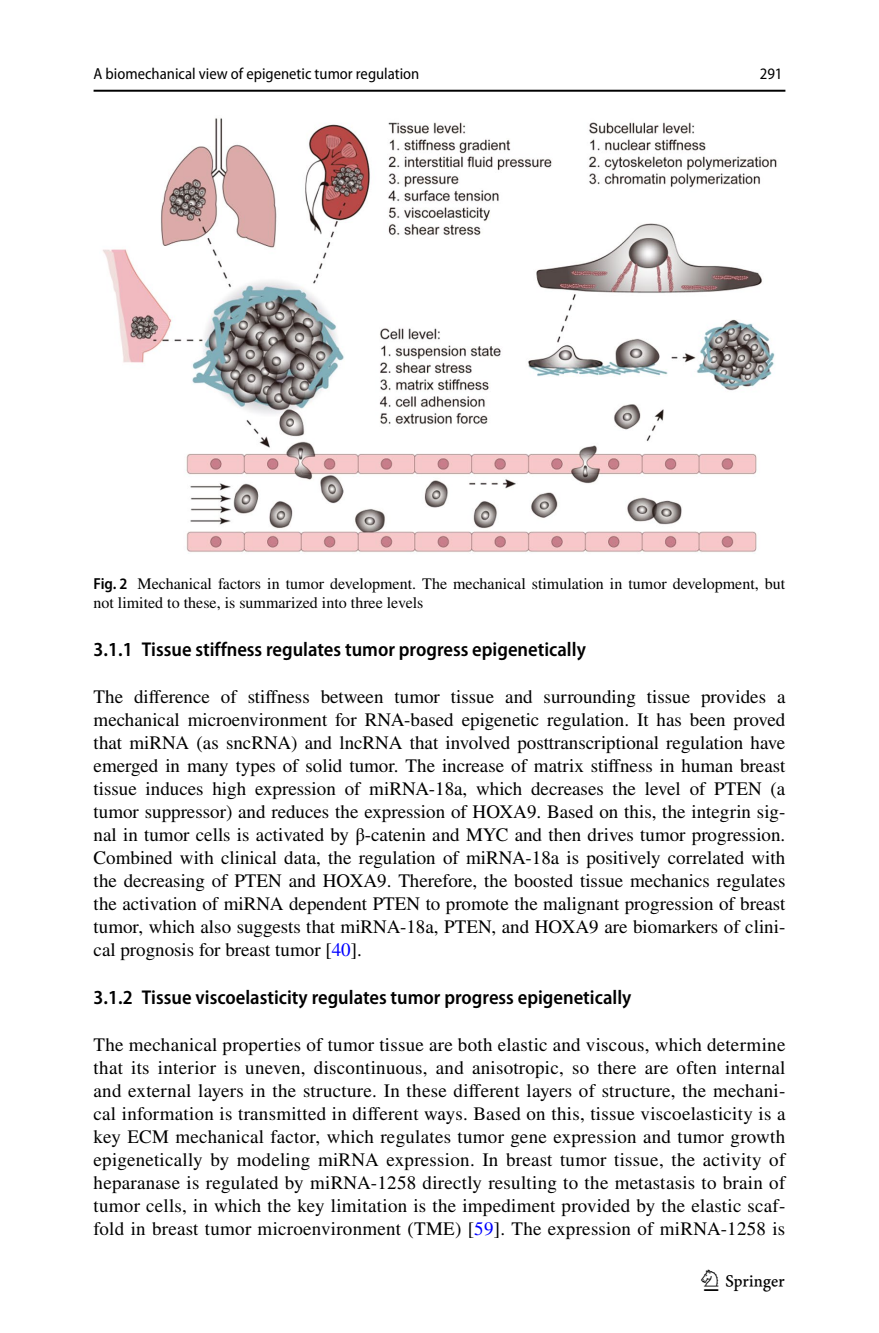
<style>
.page{position:relative;width:879px;height:1333px;background:#fff}
.page>*{position:absolute;margin:0;border:0;box-sizing:border-box;transform-origin:0 0}
.t1{font:30px "Springnew Regular 5";color:#000}
.t2{font:600 semi-condensed 20px "Myriad Pro";color:#000}
.t3{font:19px/23px "STIX";color:#000;text-align:justify}
.t4{font:16px/18.4px "STIX";color:#000}
.t5{font:semi-condensed 16px "Myriad Pro";color:#000}
.s1{font-family:"Myriad Pro";font-weight:600;font-stretch:semi-condensed}
.s2{color:#00f}
</style>
<div class="page">
<hr style="left:94px;top:90px;width:691px;height:2px;background:#000">
<img style="left:103px;top:118px;width:674px;height:436px">
<p class="t5" style="left:94px;top:65px;width:327px">A biomechanical view of epigenetic tumor regulation</p>
<p class="t5" style="left:760px;top:65px;width:24px">291</p>
<p class="t4" style="left:94px;top:576px;width:693px"><span class="s1">Fig. 2</span> Mechanical factors in tumor development. The mechanical stimulation in tumor development, but not limited to these, is summarized into three levels</p>
<p class="t2" style="left:94px;top:638px;width:494px">3.1.1 Tissue stiffness regulates tumor progress epigenetically</p>
<p class="t3" style="left:94px;top:686px;width:693px">The difference of stiffness between tumor tissue and surrounding tissue provides a mechanical microenvironment for RNA-based epigenetic regulation. It has been proved that miRNA (as sncRNA) and lncRNA that involved posttranscriptional regulation have emerged in many types of solid tumor. The increase of matrix stiffness in human breast tissue induces high expression of miRNA-18a, which decreases the level of PTEN (a tumor suppressor) and reduces the expression of HOXA9. Based on this, the integrin sig&shy;nal in tumor cells is activated by β-catenin and MYC and then drives tumor progression.<br>Combined with clinical data, the regulation of miRNA-18a is positively correlated with the decreasing of PTEN and HOXA9. Therefore, the boosted tissue mechanics regulates the activation of miRNA dependent PTEN to promote the malignant progression of breast tumor, which also suggests that miRNA-18a, PTEN, and HOXA9 are biomarkers of clini&shy;cal prognosis for breast tumor [<span class="s2">40</span>].</p>
<p class="t2" style="left:94px;top:986px;width:539px">3.1.2 Tissue viscoelasticity regulates tumor progress epigenetically</p>
<p class="t3" style="left:94px;top:1034px;width:693px">The mechanical properties of tumor tissue are both elastic and viscous, which determine that its interior is uneven, discontinuous, and anisotropic, so there are often internal and external layers in the structure. In these different layers of structure, the mechani&shy;cal information is transmitted in different ways. Based on this, tissue viscoelasticity is a key ECM mechanical factor, which regulates tumor gene expression and tumor growth epigenetically by modeling miRNA expression. In breast tumor tissue, the activity of heparanase is regulated by miRNA-1258 directly resulting to the metastasis to brain of tumor cells, in which the key limitation is the impediment provided by the elastic scaf&shy;fold in breast tumor microenvironment (TME) [<span class="s2">59</span>]. The expression of miRNA-1258 is</p>
<h1 class="t1" style="left:704px;top:1269px;width:83px">1 3</h1>
</div>
